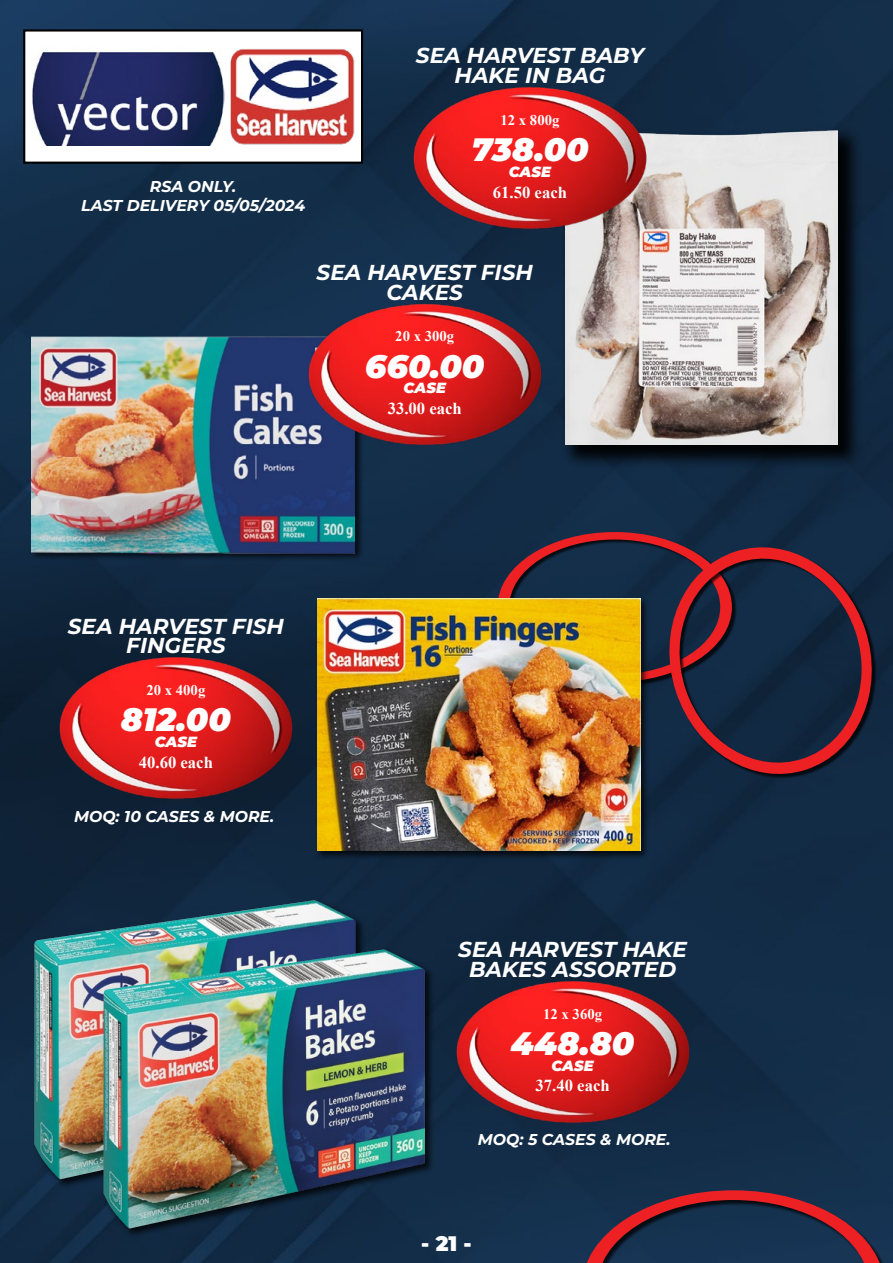
<style>
.page{position:relative;width:893px;height:1263px;background:#fff}
.page>*{position:absolute;margin:0;border:0;box-sizing:border-box;transform-origin:0 0}
.t1{font:italic 900 32.4px "Montserrat";color:#fff}
.t2{font:italic 700 21.6px/19.6px "Montserrat";color:#fff;text-align:center}
.t3{font:100 21px "Montserrat";color:#fff}
.t4{font:700 16.65px "Times New Roman";color:#fff}
.t5{font:italic 700 15.75px/19.6px "Montserrat";color:#fff;text-align:center}
.t6{font:700 14.7px "Times New Roman";color:#fff}
.t7{font:italic 900 14.7px "Montserrat";color:#fff}
</style>
<div class="page">
<img style="left:0;top:0;width:893px;height:1263px">
<svg style="left:497px;top:532px;width:235px;height:150px;background:#312940"></svg>
<svg style="left:656px;top:535px;width:229px;height:252px;background:#31263b"></svg>
<div style="left:560px;top:125px;width:303px;height:344px;background:#000;opacity:.93"></div>
<img style="left:566px;top:130px;width:272px;height:315px">
<div style="left:315px;top:596px;width:334px;height:264px;background:#000;opacity:.75"></div>
<img style="left:317px;top:599px;width:323px;height:251px">
<div style="left:29px;top:334px;width:335px;height:228px;background:#000;opacity:.75"></div>
<img style="left:32px;top:319px;width:323px;height:252px">
<img style="left:34px;top:900px;width:322px;height:280px">
<div style="left:102px;top:948px;width:333px;height:289px;background:#000;opacity:.75"></div>
<img style="left:103px;top:949px;width:322px;height:280px">
<img style="left:304px;top:283px;width:242px;height:182px">
<img style="left:409px;top:67px;width:242px;height:181px">
<div style="left:24px;top:30px;width:338px;height:133px;background:#fff"></div>
<div style="left:23px;top:29px;width:340px;height:135px;border:2px solid #000"></div>
<img style="left:55px;top:637px;width:242px;height:182px">
<img style="left:452px;top:960px;width:242px;height:182px">
<img style="left:32px;top:52px;width:193px;height:93px">
<img style="left:230px;top:49px;width:125px;height:96px">
<div style="left:583px;top:1191px;width:308px;height:72px;background:#163353"></div>
<svg style="left:582px;top:1190px;width:302px;height:73px"></svg>
<p class="t5" style="left:81px;top:175px;width:226px">RSA ONLY.<br>LAST DELIVERY 05/05/2024</p>
<p class="t2" style="left:416px;top:45px;width:230px">SEA HARVEST BABY<br>HAKE IN BAG</p>
<p class="t6" style="left:500px;top:109px;width:60px">12 x 800g</p>
<h1 class="t1" style="left:471px;top:125px;width:119px">738.00</h1>
<p class="t7" style="left:509px;top:161px;width:44px">CASE</p>
<p class="t4" style="left:493px;top:180px;width:76px">61.50 each</p>
<p class="t2" style="left:317px;top:261px;width:218px">SEA HARVEST FISH<br>CAKES</p>
<p class="t6" style="left:395px;top:326px;width:60px">20 x 300g</p>
<h1 class="t1" style="left:365px;top:342px;width:121px">660.00</h1>
<p class="t7" style="left:404px;top:377px;width:44px">CASE</p>
<p class="t4" style="left:388px;top:396px;width:76px">33.00 each</p>
<p class="t2" style="left:68px;top:615px;width:218px">SEA HARVEST FISH<br>FINGERS</p>
<p class="t6" style="left:146px;top:679px;width:60px">20 x 400g</p>
<h1 class="t1" style="left:121px;top:695px;width:111px">812.00</h1>
<p class="t7" style="left:155px;top:731px;width:44px">CASE</p>
<p class="t4" style="left:139px;top:750px;width:76px">40.60 each</p>
<p class="t5" style="left:74px;top:805px;width:202px">MOQ: 10 CASES &amp; MORE.</p>
<p class="t2" style="left:458px;top:939px;width:230px">SEA HARVEST HAKE<br>BAKES ASSORTED</p>
<p class="t6" style="left:543px;top:1003px;width:60px">12 x 360g</p>
<h1 class="t1" style="left:511px;top:1019px;width:125px">448.80</h1>
<p class="t7" style="left:551px;top:1054px;width:44px">CASE</p>
<p class="t4" style="left:535px;top:1074px;width:76px">37.40 each</p>
<p class="t5" style="left:478px;top:1128px;width:194px">MOQ: 5 CASES &amp; MORE.</p>
<p class="t3" style="left:421px;top:1230px;width:52px">- 21 -</p>
</div>
